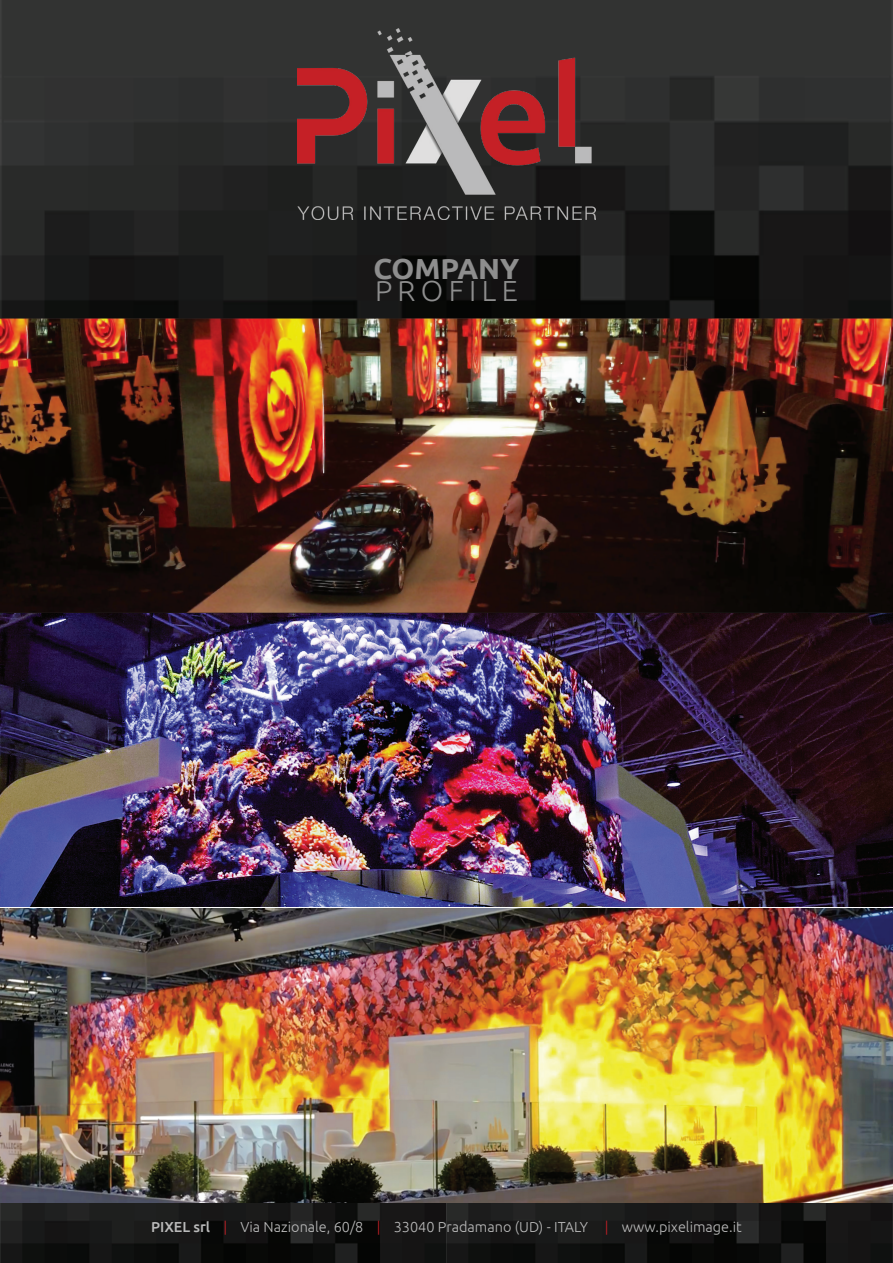
<style>
.page{position:relative;width:893px;height:1263px;background:#fff}
.page>*{position:absolute;margin:0;border:0;box-sizing:border-box;transform-origin:0 0}
.t1{font:700 29.1px "Ubuntu";color:#8e8e8e}
.t2{font:300 29.1px "Ubuntu";letter-spacing:.185em;color:#8e8e8e}
.t3{font:300 14.4px "Ubuntu";color:#bababa}
.s1{font-weight:500}
.s2{color:#c52026}
</style>
<div class="page">
<img style="left:0;top:318px;width:893px;height:945px">
<svg style="left:446px;top:1203px;width:447px;height:60px;background:#141514"></svg>
<svg style="left:0;top:0;width:893px;height:318px;background:#232423"></svg>
<img style="left:297px;top:28px;width:298px;height:192px">
<img style="left:0;top:614px;width:893px;height:293px">
<img style="left:0;top:319px;width:893px;height:294px">
<img style="left:0;top:908px;width:893px;height:294px">
<h1 class="t1" style="left:373px;top:251px;width:147px">COMPANY</h1>
<h1 class="t2" style="left:375px;top:273px;width:144px">PROFILE</h1>
<p class="t3" style="left:151px;top:1218px;width:592px"><span class="s1">PIXEL srl</span> <span class="s2">|</span> Via Nazionale, 60/8 <span class="s2">|</span> 33040 Pradamano (UD) - ITALY <span class="s2">|</span> www.pixelimage.it</p>
</div>
